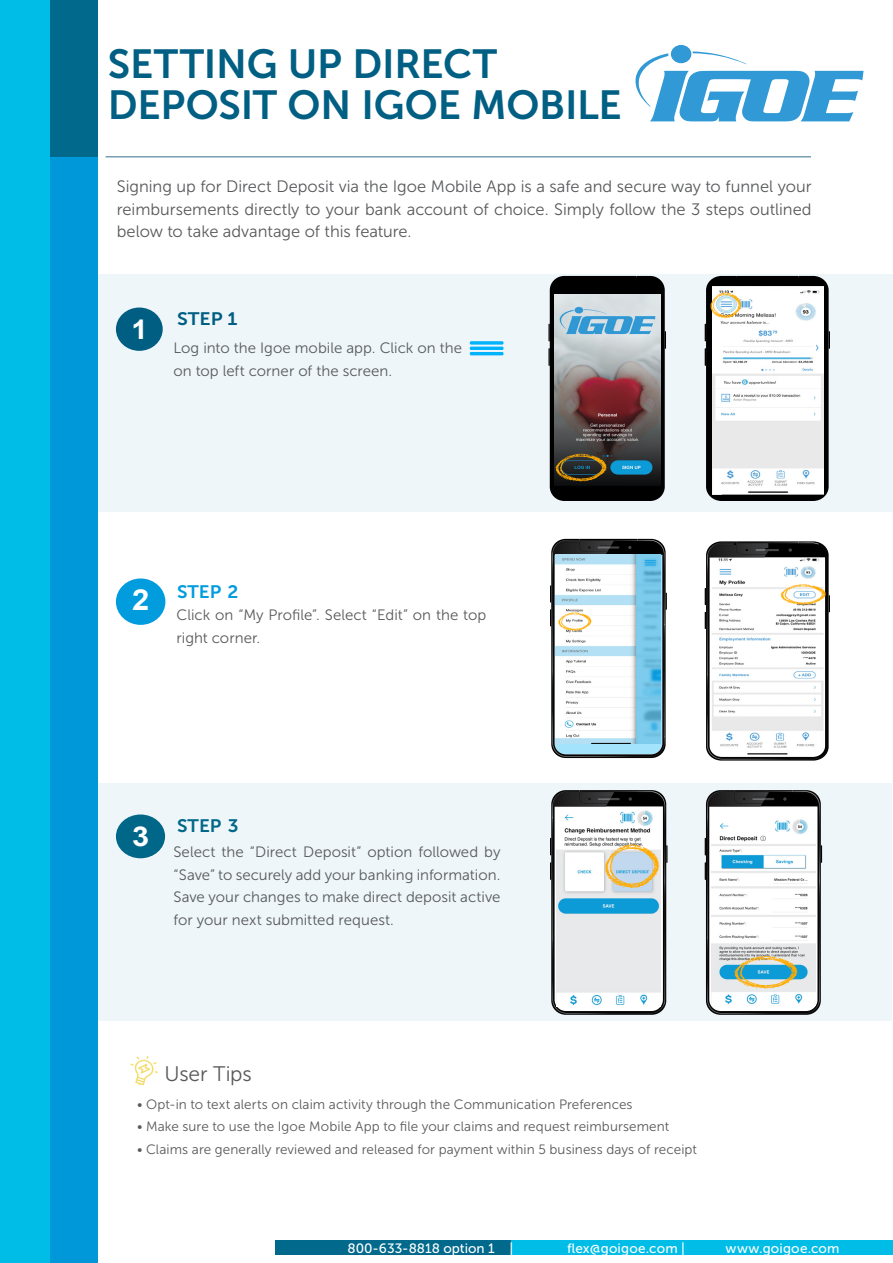
<style>
.page{position:relative;width:893px;height:1263px;background:#fff}
.page>*{position:absolute;margin:0;border:0;box-sizing:border-box;transform-origin:0 0}
.t1{font:40.5px/40.5px "Museo Sans 700";letter-spacing:-.005em;color:#005f83}
.t2{font:700 27.15px "Arial";color:#fff;scale:1.08 1}
.t3{font:21px "Museo Sans 300";letter-spacing:-.01em;color:#58595b}
.t4{font:18px "Museo Sans 700";color:#009cde;scale:1.05 1}
.t5{font:18px "Museo Sans 700";color:#006788;scale:1.05 1}
.t6{font:18px "Museo Sans 700";color:#005e82;scale:1.08 1}
.t7{font:16.5px/22.5px "Museo Sans 300";letter-spacing:-.005em;color:#58595b;text-align:justify}
.t8{font:15px/22.5px "Museo Sans 300";color:#58595b}
.t9{font:13.5px "Museo Sans 300";letter-spacing:.005em;color:#58595b}
.t10{font:13.5px "Museo Sans 500";letter-spacing:.005em;color:#fff}
</style>
<div class="page">
<div style="left:83px;top:784px;width:808px;height:237px;background:#eef6fa"></div>
<div style="left:98px;top:274px;width:795px;height:238px;background:#eef6fa"></div>
<div style="left:116px;top:578px;width:49px;height:47px;background:#009cde;border-radius:50%"></div>
<svg style="left:117px;top:815px;width:49px;height:44px"></svg>
<div style="left:116px;top:814px;width:49px;height:44px;background:#006788;border-radius:50%"></div>
<svg style="left:550px;top:539px;width:117px;height:219px"></svg>
<svg style="left:705px;top:541px;width:125px;height:220px"></svg>
<svg style="left:550px;top:790px;width:117px;height:225px"></svg>
<svg style="left:705px;top:790px;width:117px;height:225px"></svg>
<svg style="left:130px;top:1056px;width:28px;height:29px"></svg>
<div style="left:275px;top:1240px;width:276px;height:15px;background:#00698c"></div>
<div style="left:512px;top:1240px;width:381px;height:15px;background:#00bde8"></div>
<svg style="left:635px;top:51px;width:229px;height:70px"></svg>
<div style="left:671px;top:45px;width:20px;height:18px;background:#3199d5;border-radius:50%"></div>
<div style="left:0;top:0;width:98px;height:1263px;background:#00bde8"></div>
<div style="left:50px;top:0;width:48px;height:315px;background:#00698c"></div>
<div style="left:50px;top:157px;width:48px;height:1106px;background:#0098d9"></div>
<div style="left:116px;top:308px;width:47px;height:43px;background:#005e82;border-radius:50%"></div>
<svg style="left:470px;top:341px;width:34px;height:4px"></svg>
<hr style="left:470px;top:347px;width:34px;height:3px;background:#00b3fa;border-radius:2px">
<hr style="left:470px;top:352px;width:34px;height:3px;background:#00b3fa;border-radius:2px">
<svg style="left:548px;top:276px;width:118px;height:225px;background:#6a696c"></svg>
<svg style="left:705px;top:276px;width:125px;height:225px"></svg>
<h1 class="t1" style="left:108px;top:44px;width:516px">SETTING UP DIRECT<br>DEPOSIT ON IGOE MOBILE</h1>
<p class="t7" style="left:117px;top:176px;width:696px">Signing up for Direct Deposit via the Igoe Mobile App is a safe and secure way to funnel your reimbursements directly to your bank account of choice. Simply follow the 3 steps outlined below to take advantage of this feature.</p>
<h2 class="t2" style="left:131px;top:312px;width:17px">1</h2>
<p class="t6" style="left:177px;top:309px;width:57px">STEP 1</p>
<p class="t8" style="left:173px;top:337px;width:290px">Log into the Igoe mobile app. Click on the on top left corner of the screen.</p>
<p class="t4" style="left:177px;top:582px;width:60px">STEP 2</p>
<p class="t8" style="left:176px;top:604px;width:311px;text-indent:-44px"><sup>2</sup> Click on “My Profile”. Select “Edit” on the top right corner.</p>
<p class="t5" style="left:177px;top:815px;width:60px">STEP 3</p>
<p class="t8" style="left:173px;top:841px;width:329px;text-align:justify;text-indent:-41px"><sup>3</sup> Select the “Direct Deposit” option followed by “Save” to securely add your banking information.<br>Save your changes to make direct deposit active for your next submitted request.</p>
<h3 class="t3" style="left:164px;top:1062px;width:89px">User Tips</h3>
<p class="t9" style="left:137px;top:1096px;width:497px">• Opt-in to text alerts on claim activity through the Communication Preferences</p>
<p class="t9" style="left:137px;top:1119px;width:534px">• Make sure to use the Igoe Mobile App to fi le your claims and request reimbursement</p>
<p class="t9" style="left:137px;top:1142px;width:561px">• Claims are generally reviewed and released for payment within 5 business days of receipt</p>
<p class="t10" style="left:347px;top:1241px;width:167px">800-633-8818 option 1 |</p>
<p class="t10" style="left:567px;top:1241px;width:120px">flex@goigoe.com |</p>
<p class="t10" style="left:725px;top:1241px;width:116px">www.goigoe.com</p>
</div>
